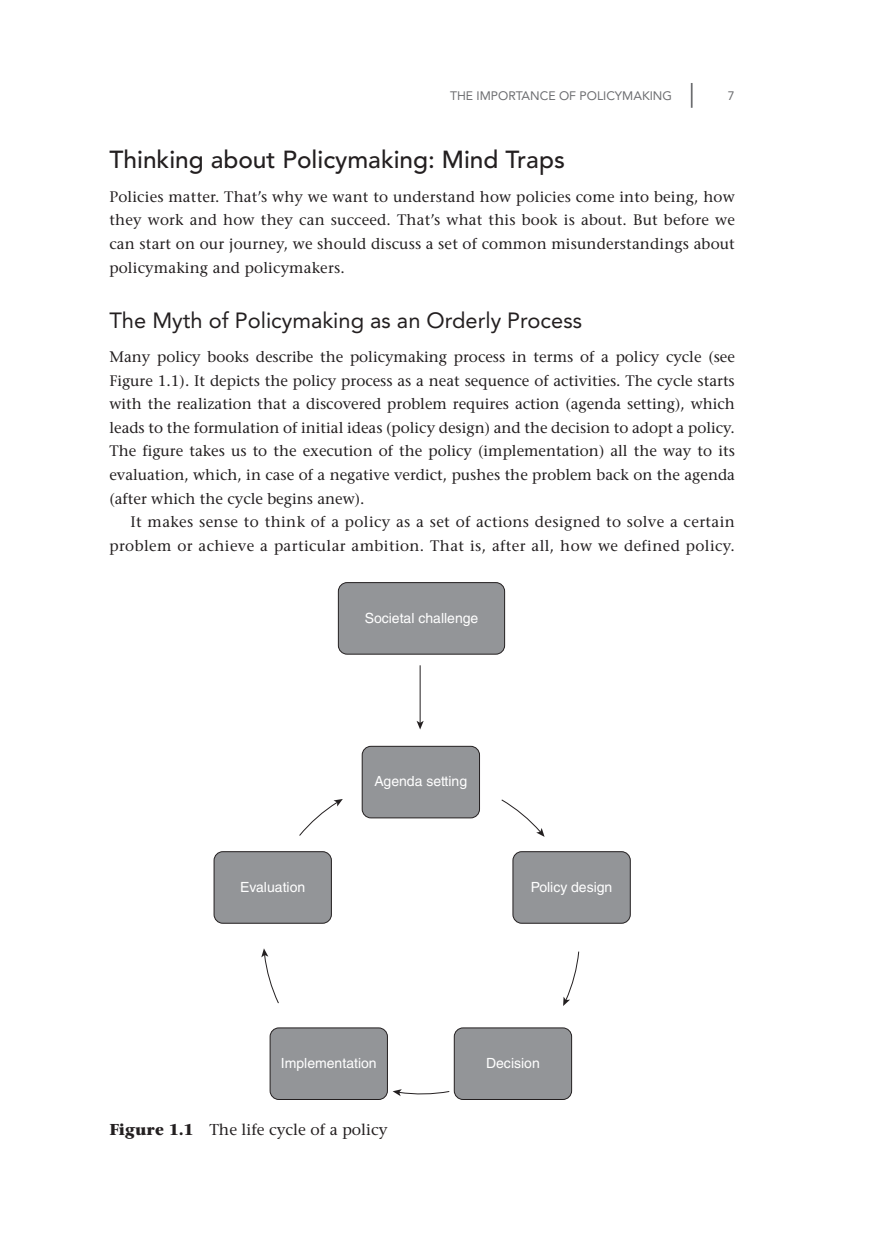
<style>
.page{position:relative;width:894px;height:1251px;background:#fff}
.page>*{position:absolute;margin:0;border:0;box-sizing:border-box;transform-origin:0 0}
.t1{font:500 24.5px "Avenir LT Std";color:#231f20}
.t2{font:21.88px "Avenir LT Std";color:#231f20}
.FC{font:500 15.75px "Stone Serif Std";color:#231f20}
.TEXT{font:500 15.22px/23.6px "Stone Serif Std";letter-spacing:.005em;color:#231f20;text-align:justify}
.TEXT_IND{font:500 15.22px/23.6px "Stone Serif Std";letter-spacing:.025em;color:#231f20;text-align:right}
.t3{font:14px "Helvetica LT Std";color:#fff}
.t4{font:12.25px "Avenir LT Std";color:#6c6d70}
.s1{font-weight:700}
</style>
<div class="page">
<div style="left:338px;top:582px;width:166px;height:72px;background:#939598;border-radius:9px"></div>
<div style="left:338px;top:582px;width:167px;height:72px;border:1px solid #231f20;border-radius:9px"></div>
<div style="left:362px;top:746px;width:117px;height:72px;background:#939598;border-radius:9px"></div>
<div style="left:361px;top:746px;width:119px;height:72px;border:1px solid #231f20;border-radius:9px"></div>
<div style="left:513px;top:851px;width:117px;height:72px;background:#939598;border-radius:9px"></div>
<div style="left:512px;top:851px;width:118px;height:72px;border:1px solid #231f20;border-radius:9px"></div>
<div style="left:214px;top:851px;width:117px;height:72px;background:#939598;border-radius:9px"></div>
<div style="left:213px;top:851px;width:119px;height:72px;border:1px solid #231f20;border-radius:9px"></div>
<div style="left:270px;top:1028px;width:117px;height:71px;background:#939598;border-radius:9px"></div>
<div style="left:269px;top:1027px;width:119px;height:72px;border:1px solid #231f20;border-radius:9px"></div>
<svg style="left:298px;top:801px;width:274px;height:298px"></svg>
<svg style="left:333px;top:799px;width:10px;height:7px"></svg>
<svg style="left:500px;top:799px;width:44px;height:38px"></svg>
<svg style="left:563px;top:950px;width:16px;height:56px"></svg>
<svg style="left:392px;top:1089px;width:58px;height:7px"></svg>
<svg style="left:261px;top:948px;width:18px;height:56px"></svg>
<hr style="left:419px;top:665px;width:1px;height:58px;background:#231f20">
<svg style="left:416px;top:721px;width:7px;height:8px"></svg>
<hr style="left:690px;top:83px;width:2px;height:25px;background:#6c6d70">
<p class="t4" style="left:450px;top:88px;width:223px">THE IMPORTANCE OF POLICYMAKING</p>
<p class="t4" style="left:727px;top:89px;width:8px">7</p>
<h1 class="t1" style="left:109px;top:145px;width:457px">Thinking about Policymaking: Mind Traps</h1>
<p class="TEXT" style="left:109px;top:185px;width:627px">Policies matter. That’s why we want to understand how policies come into being, how they work and how they can succeed. That’s what this book is about. But before we can start on our journey, we should discuss a set of common misunderstandings about policymaking and policymakers.</p>
<h2 class="t2" style="left:109px;top:307px;width:474px">The Myth of Policymaking as an Orderly Process</h2>
<p class="TEXT" style="left:109px;top:345px;width:627px">Many policy books describe the policymaking process in terms of a policy cycle (see Figure 1.1). It depicts the policy process as a neat sequence of activities. The cycle starts with the realization that a discovered problem requires action (agenda setting), which leads to the formulation of initial ideas (policy design) and the decision to adopt a policy.<br>The figure takes us to the execution of the policy (implementation) all the way to its evaluation, which, in case of a negative verdict, pushes the problem back on the agenda (after which the cycle begins anew).</p>
<p class="TEXT_IND" style="left:109px;top:510px;width:627px">It makes sense to think of a policy as a set of actions designed to solve a certain problem or achieve a particular ambition. That is, after all, how we defined policy.</p>
<p class="t3" style="left:364px;top:609px;width:115px">Societal challenge</p>
<p class="t3" style="left:374px;top:773px;width:94px">Agenda setting</p>
<p class="t3" style="left:240px;top:878px;width:67px">Evaluation</p>
<p class="t3" style="left:530px;top:878px;width:83px">Policy design</p>
<p class="t3" style="left:281px;top:1054px;width:97px">Implementation</p>
<p class="t3" style="left:486px;top:1054px;width:55px">Decision</p>
<p class="FC" style="left:109px;top:1120px;width:279px"><span class="s1">Figure 1.1</span> The life cycle of a policy</p>
</div>
